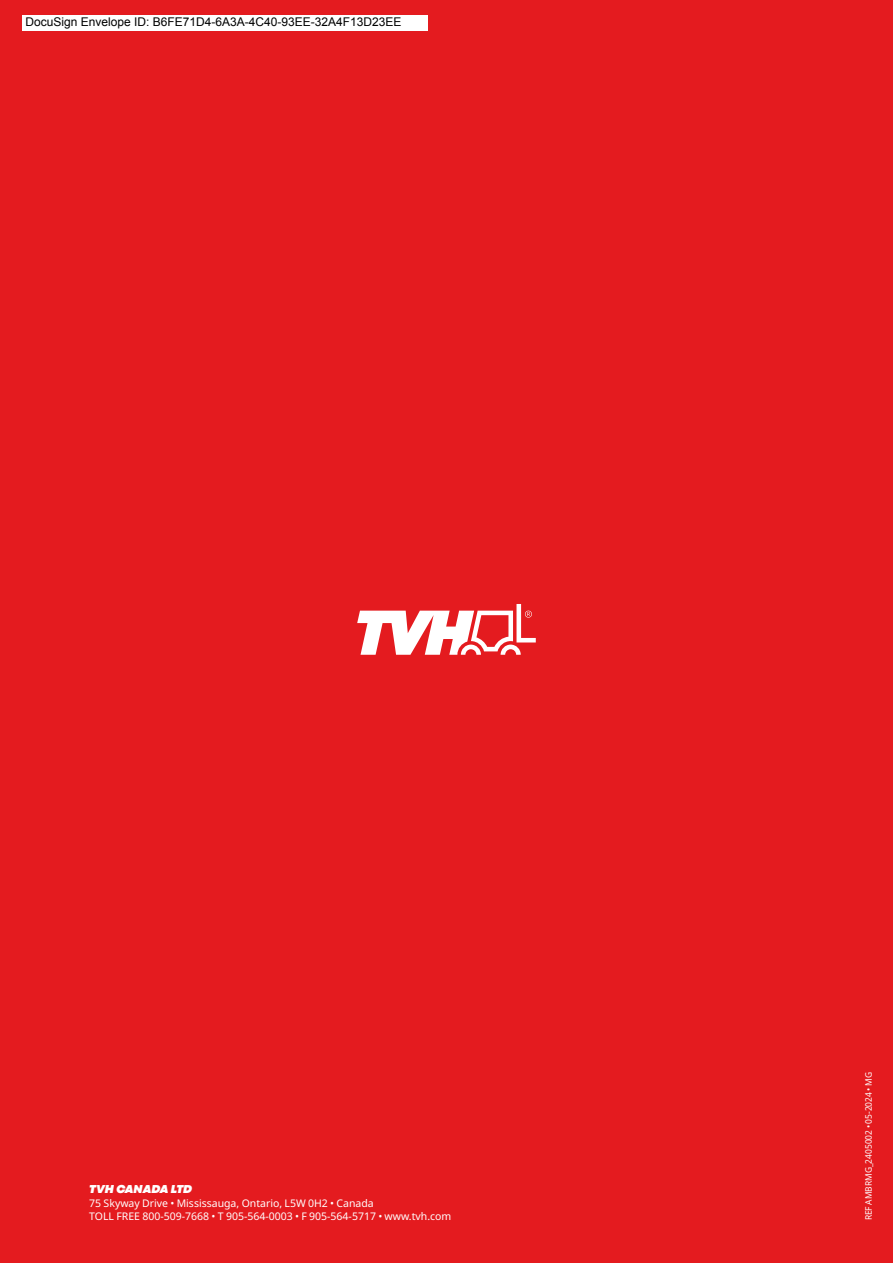
<style>
.page{position:relative;width:893px;height:1263px;background:#e41b1f}
.page>*{position:absolute;margin:0;border:0;box-sizing:border-box;transform-origin:0 0}
.t1{font:12px "Arial";color:#000}
.B_footer{font:italic 900 12px "Codec Pro";color:#fff}
.B_footer-2{font:10.5px "Noto Sans";color:#fff}
.C_disclaimer{font:9px "Noto Sans";color:#fff;scale:.93 1}
</style>
<div class="page">
<svg style="left:357px;top:604px;width:179px;height:51px"></svg>
<div style="left:22px;top:15px;width:406px;height:15px;background:#fff"></div>
<p class="t1" style="left:26px;top:15px;width:377px">DocuSign Envelope ID: B6FE71D4-6A3A-4C40-93EE-32A4F13D23EE</p>
<p class="B_footer" style="left:89px;top:1180px;width:104px">TVH CANADA LTD</p>
<p class="B_footer-2" style="left:89px;top:1196px;width:286px">75 Skyway Drive • Mississauga, Ontario, L5W 0H2 • Canada</p>
<p class="B_footer-2" style="left:89px;top:1209px;width:364px">TOLL FREE 800-509-7668 • T 905-564-0003 • F 905-564-5717 • www.tvh.com</p>
<p class="C_disclaimer" style="left:862px;top:1220px;width:161px;rotate:-90deg">REF AMBRMG_2405002 • 05-2024 • MG</p>
</div>
